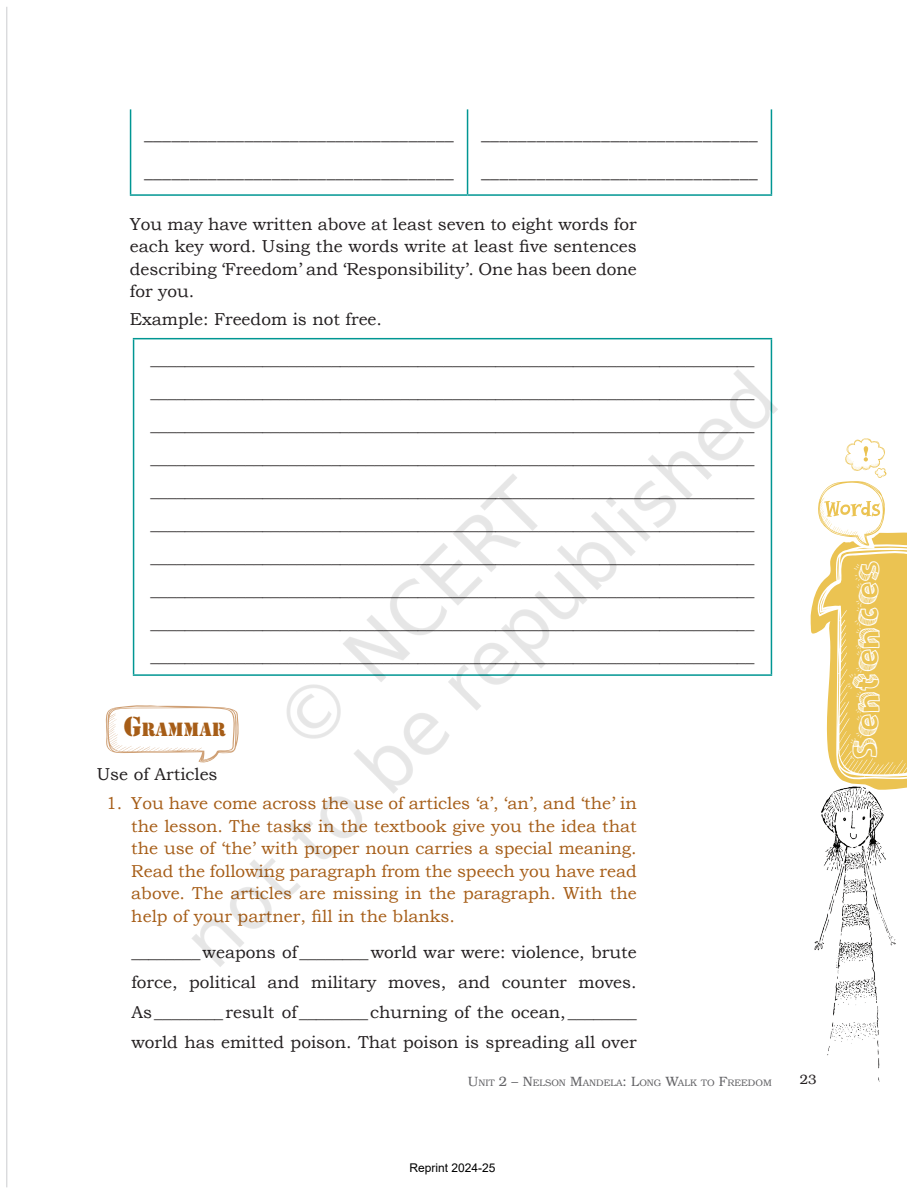
<style>
.page{position:relative;width:907px;height:1193px;background:#fff}
.page>*{position:absolute;margin:0;border:0;box-sizing:border-box;transform-origin:0 0}
.t1{font:37.2px "Sketch 3 D";color:#fff}
.t2{font:18px "Minion Pro";color:#231f20}
.GRAMMAR_HEAD{font:17.85px "Stencil Std";color:#a65d17}
.RUNNING_TEXT{font:17.25px/22.5px "Bookman Old Style";color:#231f20;text-align:justify}
.GRAMMAR_QUESTIONS_1{font:17.25px/22.5px "Bookman Old Style";color:#a65d17;text-align:justify}
.RUNNING_All_text_Lef{font:17.25px/30px "Bookman Old Style";color:#231f20;text-align:justify}
.t3{font:13.5px "Bookman";color:#231f20}
.t4{font:12px "Arial";color:#000}
.t5{font:9.45px "Bookman";color:#636366}
.s1{font-size:25.5px}
.s2{font-size:13.5px}
</style>
<div class="page">
<img style="left:6px;top:7px;width:900px;height:1181px">
<img style="left:87px;top:293px;width:708px;height:708px">
<p class="t2" style="left:481px;top:122px;width:278px">______________________________</p>
<p class="t2" style="left:481px;top:160px;width:278px">______________________________</p>
<p class="RUNNING_TEXT" style="left:130px;top:213px;width:508px">You may have written above at least seven to eight words for each key word. Using the words write at least five sentences describing ‘Freedom’ and ‘Responsibility’. One has been done for you.</p>
<p class="RUNNING_TEXT" style="left:130px;top:308px;width:254px">Example: Freedom is not free.</p>
<p class="RUNNING_TEXT" style="left:150px;top:347px;width:605px">______________________________________________________________________</p>
<p class="RUNNING_TEXT" style="left:150px;top:380px;width:605px">______________________________________________________________________</p>
<p class="RUNNING_TEXT" style="left:150px;top:413px;width:605px">______________________________________________________________________</p>
<p class="RUNNING_TEXT" style="left:150px;top:446px;width:605px">______________________________________________________________________</p>
<p class="RUNNING_TEXT" style="left:150px;top:479px;width:605px">______________________________________________________________________</p>
<p class="RUNNING_TEXT" style="left:150px;top:512px;width:605px">______________________________________________________________________</p>
<p class="RUNNING_TEXT" style="left:150px;top:545px;width:605px">______________________________________________________________________</p>
<p class="RUNNING_TEXT" style="left:150px;top:578px;width:605px">______________________________________________________________________</p>
<p class="RUNNING_TEXT" style="left:150px;top:611px;width:605px">______________________________________________________________________</p>
<p class="RUNNING_TEXT" style="left:150px;top:644px;width:605px">______________________________________________________________________</p>
<p class="t2" style="left:144px;top:122px;width:311px">__________________________________</p>
<p class="t2" style="left:144px;top:160px;width:311px">__________________________________</p>
<p class="GRAMMAR_HEAD" style="left:124px;top:718px;width:103px"><span class="s1">G</span>RAMMAR</p>
<p class="RUNNING_TEXT" style="left:97px;top:763px;width:122px">Use of Articles</p>
<p class="GRAMMAR_QUESTIONS_1" style="left:131px;top:792px;width:507px;text-indent:-25px">1. You have come across the use of articles ‘a’, ‘an’, and ‘the’ in the lesson. The tasks in the textbook give you the idea that the use of ‘the’ with proper noun carries a special meaning.<br>Read the following paragraph from the speech you have read above. The articles are missing in the paragraph. With the help of your partner, fill in the blanks.</p>
<p class="RUNNING_All_text_Lef" style="left:131px;top:938px;width:507px">________weapons of________world war were: violence, brute force, political and military moves, and counter moves.<br>As________result of________churning of the ocean, ________ world has emitted poison. That poison is spreading all over</p>
<p class="t5" style="left:468px;top:1077px;width:305px"><span class="s2">U</span>NIT <span class="s2">2 – N</span>ELSON <span class="s2">M</span>ANDELA<span class="s2">: L</span>ONG <span class="s2">W</span>ALK TO <span class="s2">F</span>REEDOM</p>
<p class="t3" style="left:799px;top:1072px;width:18px">23</p>
<p class="t4" style="left:409px;top:1160px;width:88px">Reprint 2024-25</p>
<h1 class="t1" style="left:844px;top:760px;width:200px;rotate:-90deg">Sentences</h1>
</div>
